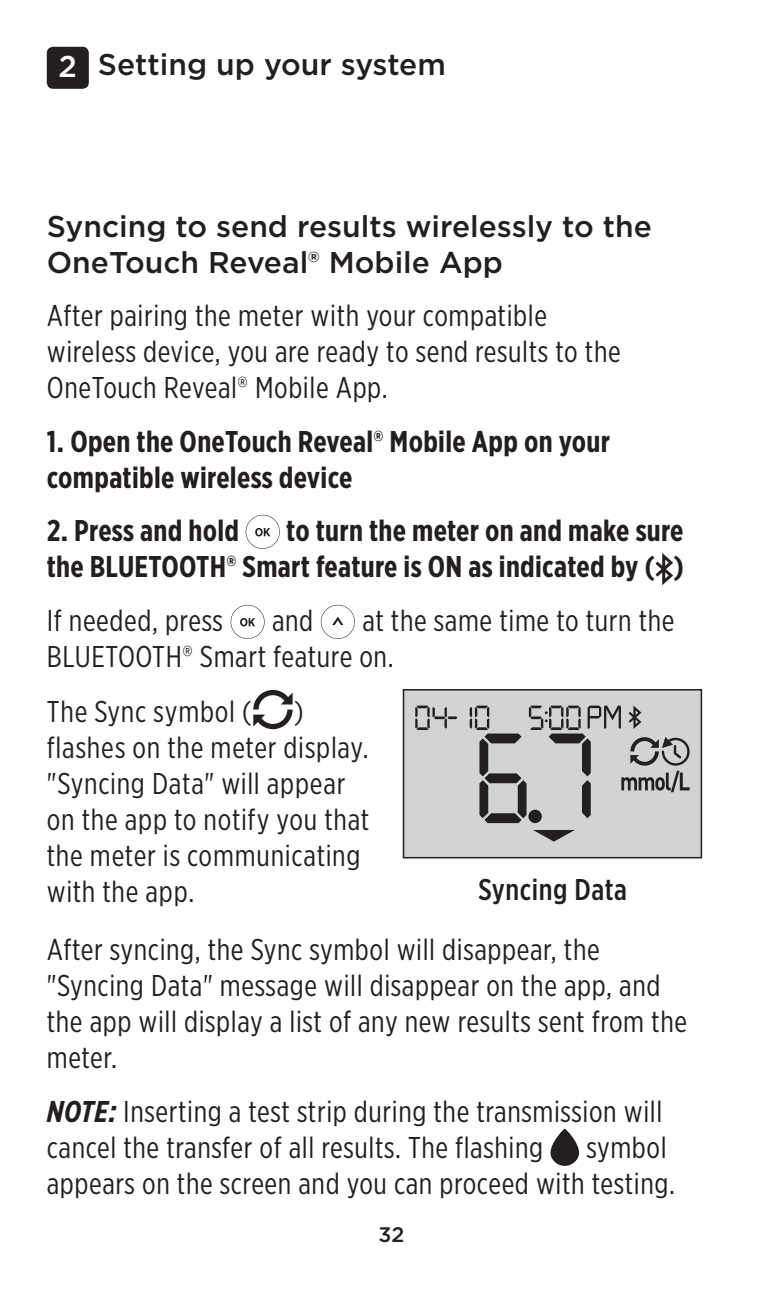
<style>
.page{position:relative;width:783px;height:1293px;background:#fff}
.page>*{position:absolute;margin:0;border:0;box-sizing:border-box;transform-origin:0 0}
.t1{font:30px/36px "Gotham X Narrow";letter-spacing:.02em;color:#231f20}
.t2{font:700 30px/36px "Gotham X Narrow";letter-spacing:.01em;color:#231f20}
.t3{font:500 30px/36px "Gotham";color:#231f20}
.t4{font:500 30px "Gotham X Narrow";letter-spacing:.02em;color:#231f20}
.t5{font:500 21px "Gotham";color:#231f20}
.s1{color:#fff}
.s2{font-weight:700;font-style:italic}
</style>
<div class="page">
<div style="left:47px;top:47px;width:42px;height:42px;background:#231f20;border-radius:6px"></div>
<svg style="left:246px;top:515px;width:34px;height:34px"></svg>
<svg style="left:655px;top:553px;width:18px;height:32px"></svg>
<svg style="left:230px;top:605px;width:34px;height:34px"></svg>
<svg style="left:321px;top:605px;width:34px;height:34px"></svg>
<svg style="left:253px;top:690px;width:39px;height:39px"></svg>
<div style="left:403px;top:690px;width:298px;height:167px;background:#d1d3d4"></div>
<svg style="left:533px;top:830px;width:41px;height:11px"></svg>
<svg style="left:469px;top:705px;width:220px;height:118px"></svg>
<svg style="left:415px;top:705px;width:42px;height:25px"></svg>
<div style="left:402px;top:689px;width:300px;height:169px;border:2px solid #231f20"></div>
<svg style="left:550px;top:1128px;width:29px;height:38px"></svg>
<p class="t3" style="left:59px;top:46px;width:389px"><span class="s1">2</span> Setting up your system</p>
<p class="t3" style="left:47px;top:208px;width:606px">Syncing to send results wirelessly to the<br>OneTouch Reveal® Mobile App</p>
<p class="t1" style="left:47px;top:297px;width:575px">After pairing the meter with your compatible wireless device, you are ready to send results to the<br>OneTouch Reveal® Mobile App.</p>
<p class="t2" style="left:47px;top:423px;width:564px">1. Open the OneTouch Reveal® Mobile App on your compatible wireless device</p>
<p class="t2" style="left:47px;top:512px;width:194px">2. Press and hold</p>
<p class="t2" style="left:47px;top:512px;width:638px;text-align:right">to turn the meter on and make sure<br>the BLUETOOTH® Smart feature is ON as indicated by ( )</p>
<p class="t1" style="left:47px;top:602px;width:178px">If needed, press</p>
<p class="t1" style="left:272px;top:602px;width:43px">and</p>
<p class="t1" style="left:47px;top:602px;width:629px;text-indent:315px">at the same time to turn the<br>BLUETOOTH® Smart feature on.</p>
<p class="t1" style="left:47px;top:692px;width:206px">The Sync symbol (</p>
<p class="t1" style="left:47px;top:692px;width:324px;text-indent:247px">) flashes on the meter display. "Syncing Data" will appear on the app to notify you that the meter is communicating with the app.</p>
<p class="t4" style="left:478px;top:871px;width:150px">Syncing Data</p>
<p class="t1" style="left:47px;top:930px;width:641px">After syncing, the Sync symbol will disappear, the "Syncing Data" message will disappear on the app, and the app will display a list of any new results sent from the meter.</p>
<p class="t1" style="left:47px;top:1092px;width:616px"><span class="s2">NOTE:</span> Inserting a test strip during the transmission will cancel the transfer of all results. The flashing</p>
<p class="t1" style="left:47px;top:1128px;width:629px;text-align:right">symbol<br>appears on the screen and you can proceed with testing.</p>
<p class="t5" style="left:378px;top:1220px;width:27px">32</p>
</div>
